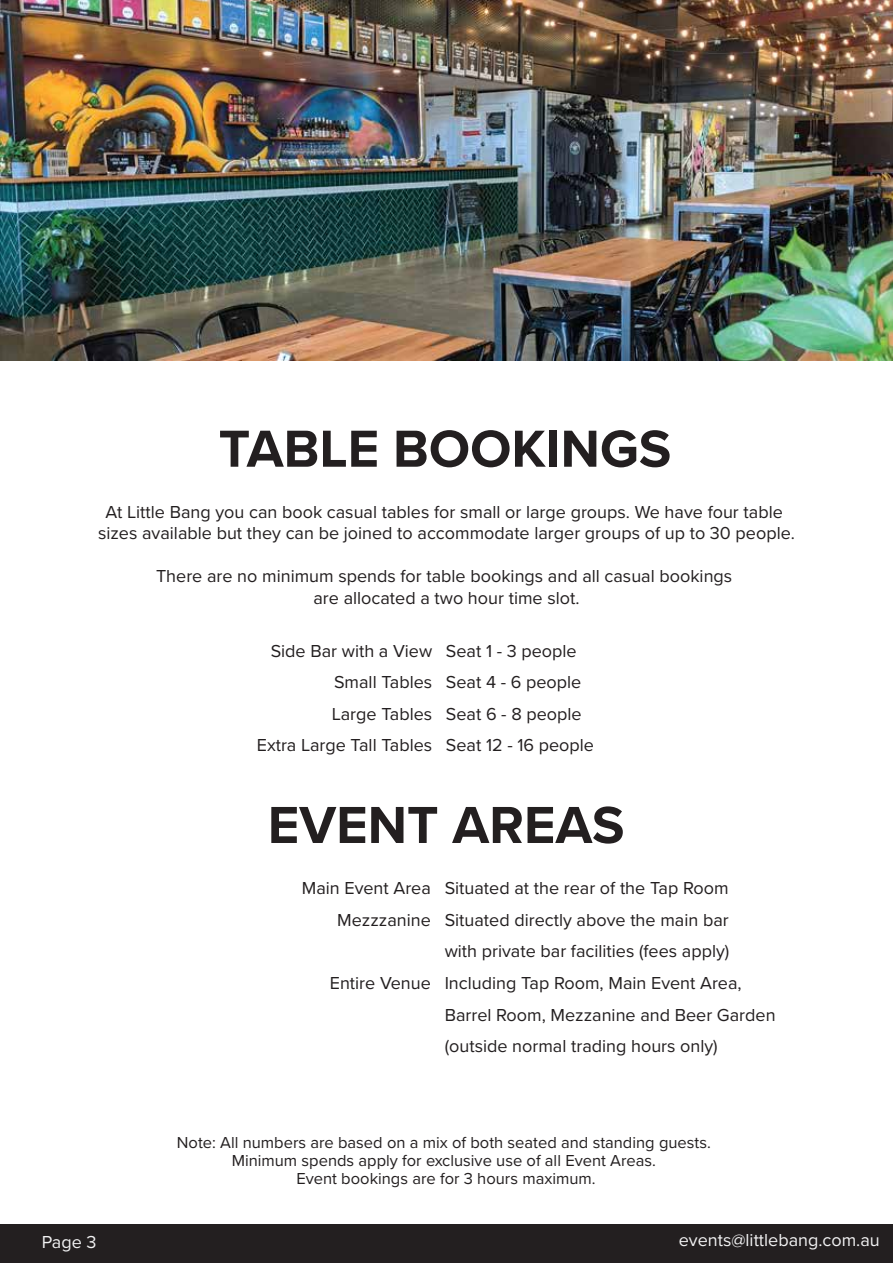
<style>
.page{position:relative;width:893px;height:1263px;background:#fff}
.page>*{position:absolute;margin:0;border:0;box-sizing:border-box;transform-origin:0 0}
.t1{font:700 54px "Proxima Nova";color:#231f20}
.t2{font:18px/31.5px "Proxima Nova";color:#231f20;text-align:center}
.t3{font:18px "Proxima Nova";color:#f1f1f2}
.t4{font:16.5px/18px "Proxima Nova";color:#231f20;text-align:center}
</style>
<div class="page">
<div style="left:0;top:1224px;width:893px;height:38px;background:#231f20"></div>
<img style="left:0;top:0;width:893px;height:360px">
<h1 class="t1" style="left:219px;top:408px;width:454px">TABLE BOOKINGS</h1>
<p class="t2" style="left:98px;top:500px;width:698px;line-height:21.6px">At Little Bang you can book casual tables for small or large groups. We have four table sizes available but they can be joined to accommodate larger groups of up to 30 people.</p>
<p class="t2" style="left:156px;top:565px;width:578px;line-height:21.6px">There are no minimum spends for table bookings and all casual bookings are allocated a two hour time slot.</p>
<p class="t2" style="left:257px;top:634px;width:177px;text-align:right">Side Bar with a View<br>Small Tables<br>Large Tables<br>Extra Large Tall Tables</p>
<p class="t2" style="left:446px;top:634px;width:150px;text-align:left">Seat 1 - 3 people<br>Seat 4 - 6 people<br>Seat 6 - 8 people<br>Seat 12 - 16 people</p>
<h1 class="t1" style="left:268px;top:785px;width:358px">EVENT AREAS</h1>
<p class="t2" style="left:302px;top:872px;width:131px;text-align:right">Main Event Area<br>Mezzzanine</p>
<p class="t2" style="left:445px;top:872px;width:332px;text-align:left">Situated at the rear of the Tap Room Situated directly above the main bar<br>with private bar facilities (fees apply)<br>Including Tap Room, Main Event Area, Barrel Room, Mezzanine and Beer Garden (outside normal trading hours only)</p>
<p class="t2" style="left:330px;top:966px;width:103px">Entire Venue</p>
<p class="t3" style="left:42px;top:1228px;width:56px">Page 3</p>
<p class="t4" style="left:177px;top:1132px;width:535px">Note: All numbers are based on a mix of both seated and standing guests.<br>Minimum spends apply for exclusive use of all Event Areas.<br>Event bookings are for 3 hours maximum.</p>
<p class="t3" style="left:679px;top:1227px;width:203px">events@littlebang.com.au</p>
</div>
